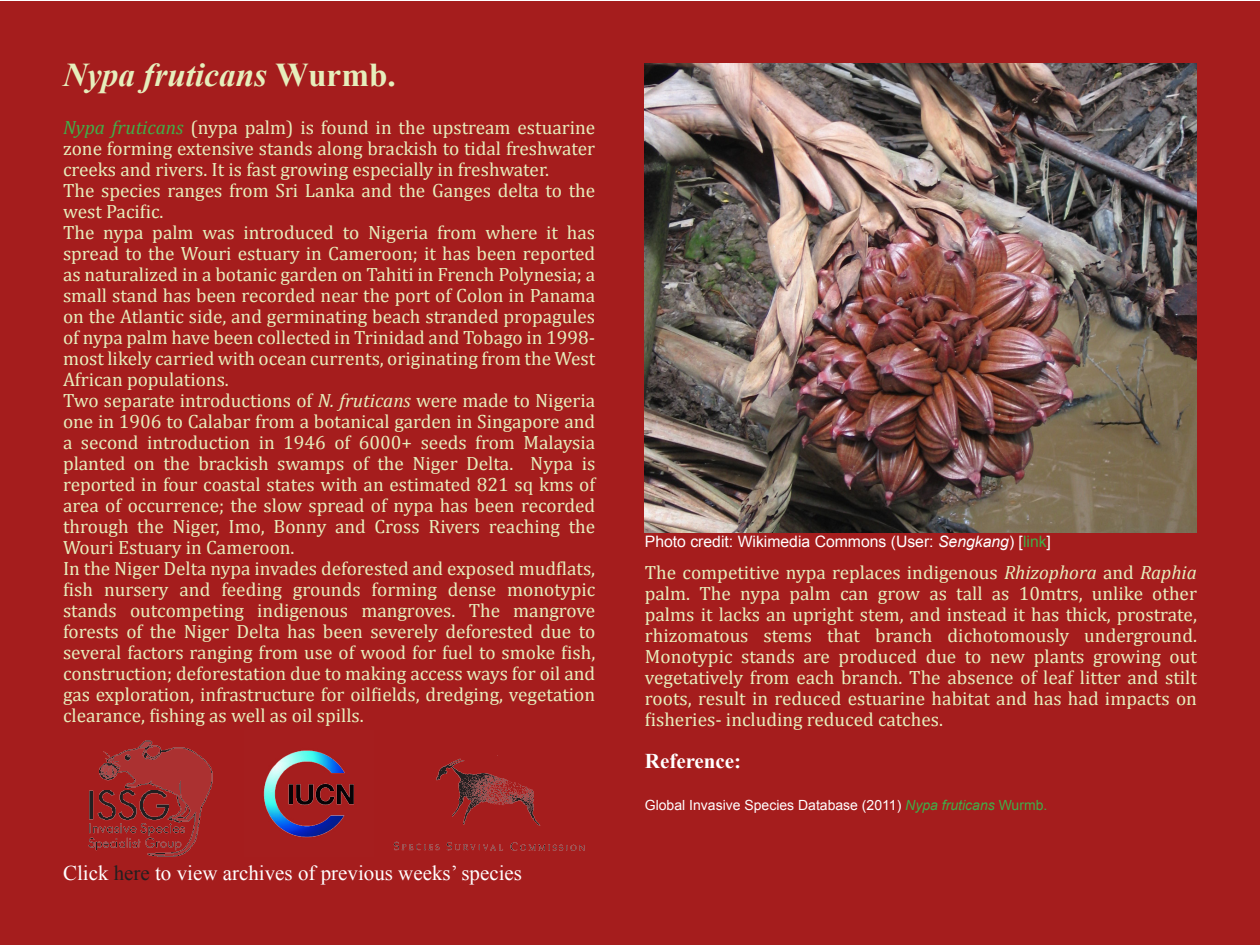
<style>
.page{position:relative;width:1260px;height:945px;background:#fff}
.page>*{position:absolute;margin:0;border:0;box-sizing:border-box;transform-origin:0 0}
.t1{font:italic 700 33.25px "Times New Roman";color:#e6eebc}
.t2{font:21px "Times New Roman";color:#fff}
.t3{font:700 21px "Times New Roman";color:#fff}
.t4{font:19.25px/21px "Cambria";color:#e6eebc;text-align:justify}
.t5{font:15.75px "Arial";color:#fff}
.t6{font:14px "Arial";color:#fff}
.s1{font-style:normal}
.s2{font-style:italic;color:#40ae49}
.s3{font-style:italic}
.s4{color:#231f20}
.s5{color:#40ae49}
</style>
<div class="page">
<div style="left:0;top:1px;width:1260px;height:944px;background:#a51d1d"></div>
<img style="left:645px;top:63px;width:552px;height:470px">
<img style="left:88px;top:740px;width:125px;height:117px">
<img style="left:263px;top:750px;width:91px;height:88px">
<img style="left:393px;top:755px;width:192px;height:96px">
<p class="t1" style="left:63px;top:51px;width:334px">Nypa fruticans <span class="s1">Wurmb.</span></p>
<p class="t4" style="left:63px;top:117px;width:534px"><span class="s2">Nypa fruticans</span> (nypa palm) is found in the upstream estuarine zone forming extensive stands along brackish to tidal freshwater creeks and rivers. It is fast growing especially in freshwater.</p>
<p class="t4" style="left:63px;top:180px;width:534px">The species ranges from Sri Lanka and the Ganges delta to the west Pacific.</p>
<p class="t4" style="left:63px;top:222px;width:534px">The nypa palm was introduced to Nigeria from where it has spread to the Wouri estuary in Cameroon; it has been reported as naturalized in a botanic garden on Tahiti in French Polynesia; a small stand has been recorded near the port of Colon in Panama on the Atlantic side, and germinating beach stranded propagules of nypa palm have been collected in Trinidad and Tobago in 1998- most likely carried with ocean currents, originating from the West African populations.</p>
<p class="t4" style="left:63px;top:390px;width:534px">Two separate introductions of <span class="s3">N. fruticans</span> were made to Nigeria one in 1906 to Calabar from a botanical garden in Singapore and a second introduction in 1946 of 6000+ seeds from Malaysia planted on the brackish swamps of the Niger Delta. Nypa is reported in four coastal states with an estimated 821 sq kms of area of occurrence; the slow spread of nypa has been recorded through the Niger, Imo, Bonny and Cross Rivers reaching the Wouri Estuary in Cameroon.</p>
<p class="t4" style="left:63px;top:558px;width:534px">In the Niger Delta nypa invades deforested and exposed mudflats, fish nursery and feeding grounds forming dense monotypic stands outcompeting indigenous mangroves. The mangrove forests of the Niger Delta has been severely deforested due to several factors ranging from use of wood for fuel to smoke fish, construction; deforestation due to making access ways for oil and gas exploration, infrastructure for oilfields, dredging, vegetation clearance, fishing as well as oil spills.</p>
<p class="t2" style="left:63px;top:859px;width:461px">Click <span class="s4">here</span> to view archives of previous weeks’ species</p>
<p class="t5" style="left:645px;top:531px;width:408px">Photo credit: Wikimedia Commons (User: <span class="s3">Sengkang</span>) [<span class="s5">link</span>]</p>
<p class="t4" style="left:645px;top:562px;width:554px">The competitive nypa replaces indigenous <span class="s3">Rhizophora</span> and <span class="s3">Raphia </span>palm. The nypa palm can grow as tall as 10mtrs, unlike other palms it lacks an upright stem, and instead it has thick, prostrate, rhizomatous stems that branch dichotomously underground.<br>Monotypic stands are produced due to new plants growing out vegetatively from each branch. The absence of leaf litter and stilt roots, result in reduced estuarine habitat and has had impacts on fisheries- including reduced catches.</p>
<p class="t3" style="left:645px;top:747px;width:98px">Reference:</p>
<p class="t6" style="left:645px;top:796px;width:404px">Global Invasive Species Database (2011) <span class="s2">Nypa fruticans</span> <span class="s5">Wurmb.</span></p>
</div>
